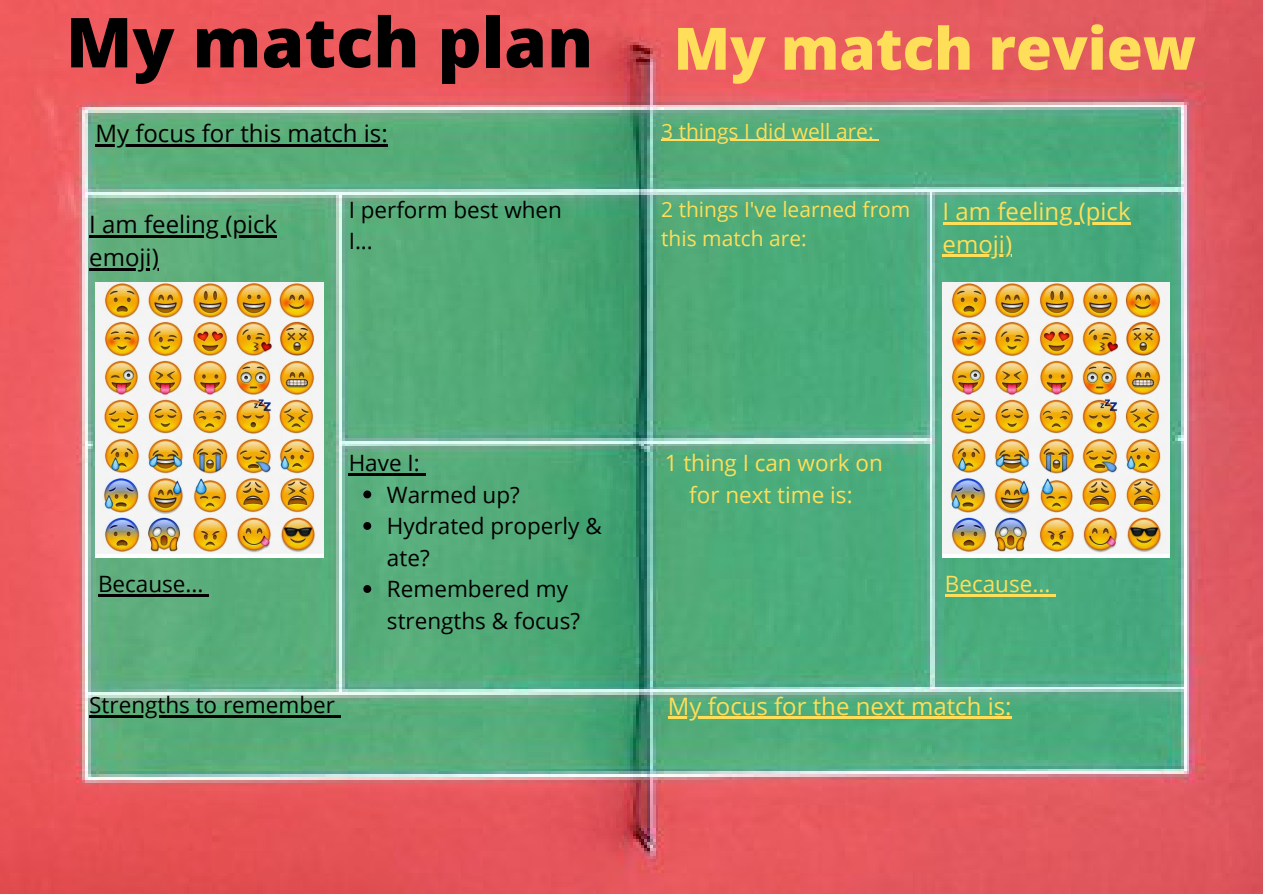
<style>
.page{position:relative;width:1263px;height:894px;background:#fff}
.page>*{position:absolute;margin:0;border:0;box-sizing:border-box;transform-origin:0 0}
.t1{font:800 69px "Open Sans";color:#000}
.t2{font:800 58.5px "Open Sans";color:#ffde59}
.t3{font:24px/32.5px "Open Sans";color:#ffde59}
.t4{font:24px/32.5px "Open Sans";color:#000}
.t5{font:22.5px/31.5px "Open Sans";color:#000}
.t6{font:22.5px/31.5px "Open Sans";color:#ffde59;text-align:center}
.t7{font:21px/29.2px "Open Sans";color:#ffde59}
</style>
<div class="page">
<img style="left:0;top:0;width:1263px;height:893px">
<img style="left:96px;top:282px;width:227px;height:276px">
<hr style="left:89px;top:715px;width:246px;height:2px;background:#000">
<svg style="left:335px;top:715px;width:6px;height:2px"></svg>
<hr style="left:95px;top:144px;width:293px;height:2px;background:#000">
<hr style="left:661px;top:140px;width:213px;height:1px;background:#ffde59">
<svg style="left:363px;top:490px;width:8px;height:8px"></svg>
<svg style="left:363px;top:522px;width:8px;height:7px"></svg>
<svg style="left:363px;top:585px;width:8px;height:7px"></svg>
<hr style="left:349px;top:473px;width:71px;height:2px;background:#000">
<svg style="left:420px;top:473px;width:6px;height:2px"></svg>
<hr style="left:668px;top:716px;width:343px;height:2px;background:#ffde59">
<img style="left:943px;top:282px;width:227px;height:276px">
<hr style="left:89px;top:235px;width:188px;height:3px;background:#000">
<hr style="left:89px;top:268px;width:70px;height:2px;background:#000">
<hr style="left:943px;top:222px;width:187px;height:2px;background:#ffde59">
<hr style="left:943px;top:255px;width:69px;height:2px;background:#ffde59">
<hr style="left:98px;top:594px;width:106px;height:2px;background:#000">
<hr style="left:945px;top:594px;width:105px;height:2px;background:#ffde59">
<svg style="left:1050px;top:594px;width:6px;height:2px"></svg>
<p class="t1" style="left:66px;top:-6px;width:529px">My match plan</p>
<p class="t4" style="left:95px;top:116px;width:294px">My focus for this match is:</p>
<p class="t4" style="left:89px;top:207px;width:189px">I am feeling (pick emoji)</p>
<p class="t5" style="left:349px;top:193px;width:215px">I perform best when<br>I...</p>
<p class="t2" style="left:674px;top:7px;width:524px">My match review</p>
<p class="t7" style="left:661px;top:116px;width:214px">3 things I did well are:</p>
<p class="t7" style="left:661px;top:194px;width:251px">2 things I've learned from this match are:</p>
<p class="t3" style="left:943px;top:194px;width:189px">I am feeling (pick emoji)</p>
<p class="t6" style="left:665px;top:447px;width:220px">1 thing I can work on for next time is:</p>
<p class="t5" style="left:349px;top:447px;width:73px">Have I:</p>
<p class="t5" style="left:387px;top:478px;width:134px">Warmed up?</p>
<p class="t5" style="left:387px;top:509px;width:216px">Hydrated properly &amp; ate?</p>
<p class="t5" style="left:387px;top:572px;width:195px">Remembered my strengths &amp; focus?</p>
<p class="t5" style="left:98px;top:567px;width:107px">Because...</p>
<p class="t6" style="left:945px;top:567px;width:107px">Because...</p>
<p class="t5" style="left:89px;top:688px;width:247px">Strengths to remember</p>
<p class="t3" style="left:668px;top:688px;width:345px">My focus for the next match is:</p>
</div>
